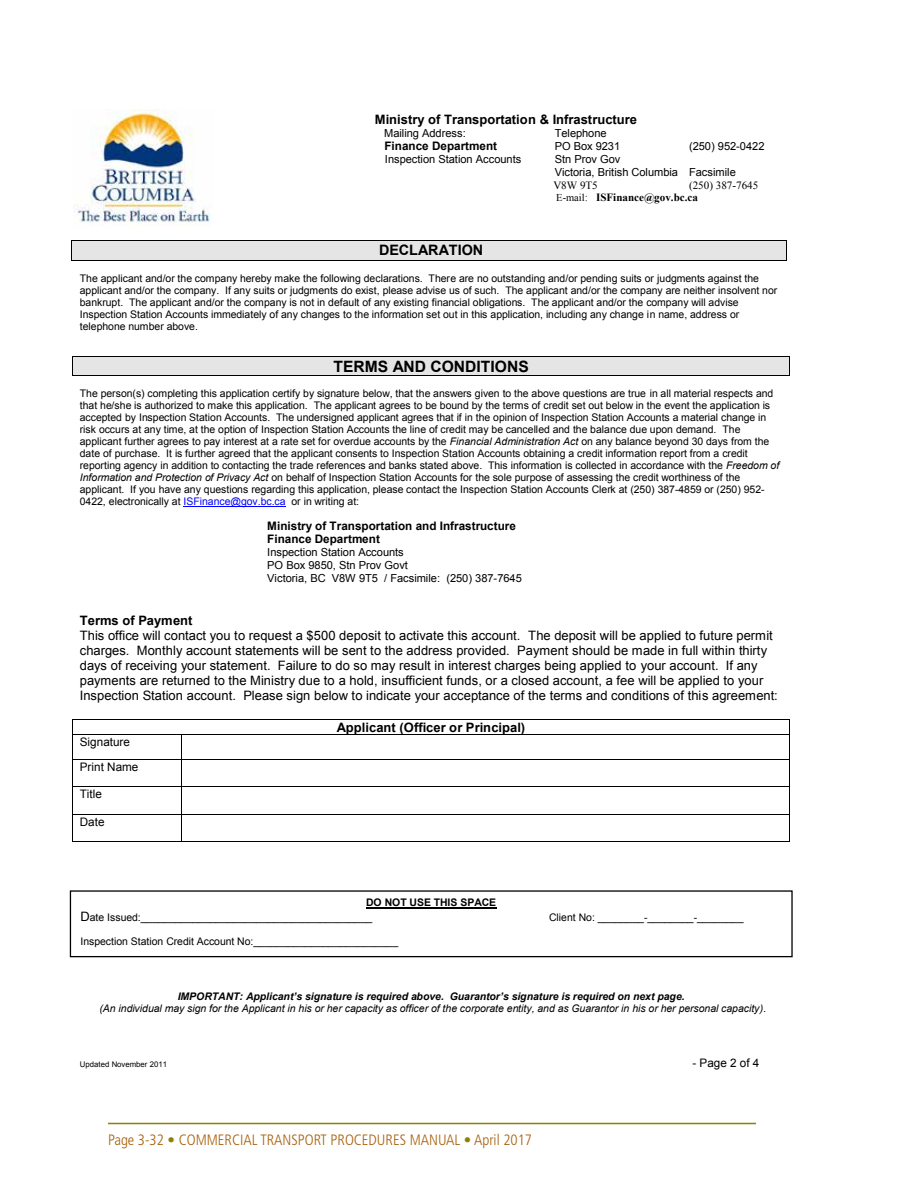
<style>
.page{position:relative;width:918px;height:1188px;background:#fff}
.page>*{position:absolute;margin:0;border:0;box-sizing:border-box;transform-origin:0 0}
.t1{font:700 15.6px "Arial";color:#000}
.t2{font:300 condensed 15px "Frutiger";color:#a7600c}
.t3{font:700 14.4px "Arial";color:#000}
.t4{font:12.9px/15px "Arial";color:#000}
.t5{font:700 12.9px "Arial";color:#000}
.t6{font:700 11.7px/12.9px "Arial";color:#000}
.t7{font:11.7px/24.5px "Arial";letter-spacing:.005em;color:#000}
.t8{font:11.1px/13px "Arial";letter-spacing:-.005em;color:#000}
.t9{font:700 11.1px/12.8px "Times New Roman";letter-spacing:-.005em;color:#000}
.t10{font:11.1px "Times New Roman";color:#000}
.t11{font:10.5px/12px "Arial";letter-spacing:-.005em;color:#000}
.t12{font:italic 10.5px/12px "Arial";letter-spacing:-.005em;color:#000;text-align:center}
.t13{font:7.8px "Arial";letter-spacing:.005em;color:#000}
.s1{font-weight:400}
.s2{font-weight:400;font-size:10.5px}
.s3{font-style:italic}
.s4{color:#00f}
.s5{font-weight:700}
.s6{font-size:12.9px}
.s7{color:#8f8100}
</style>
<div class="page">
<hr style="left:108px;top:1123px;width:648px;height:1px;background:#8f8100">
<div style="left:72px;top:241px;width:714px;height:19px;background:#e5e5e5"></div>
<hr style="left:72px;top:240px;width:714px;height:1px;background:#000">
<hr style="left:72px;top:260px;width:714px;height:1px;background:#000">
<svg style="left:71px;top:240px;width:1px;height:21px"></svg>
<svg style="left:786px;top:240px;width:1px;height:21px"></svg>
<div style="left:80px;top:357px;width:703px;height:18px;background:#e5e5e5"></div>
<hr style="left:73px;top:357px;width:716px;height:1px;background:#000">
<svg style="left:72px;top:357px;width:1px;height:19px"></svg>
<hr style="left:73px;top:375px;width:716px;height:1px;background:#000">
<svg style="left:789px;top:357px;width:1px;height:19px"></svg>
<hr style="left:184px;top:506px;width:102px;height:1px;background:#00f">
<hr style="left:73px;top:719px;width:716px;height:1px;background:#000">
<hr style="left:73px;top:735px;width:108px;height:1px;background:#000">
<hr style="left:182px;top:735px;width:607px;height:1px;background:#000">
<hr style="left:73px;top:759px;width:108px;height:1px;background:#000">
<hr style="left:182px;top:759px;width:607px;height:1px;background:#000">
<hr style="left:73px;top:786px;width:108px;height:1px;background:#000">
<hr style="left:182px;top:786px;width:607px;height:1px;background:#000">
<hr style="left:73px;top:814px;width:108px;height:1px;background:#000">
<hr style="left:182px;top:814px;width:607px;height:1px;background:#000">
<svg style="left:72px;top:719px;width:1px;height:123px"></svg>
<hr style="left:73px;top:842px;width:108px;height:1px;background:#000">
<svg style="left:181px;top:735px;width:1px;height:107px"></svg>
<hr style="left:182px;top:842px;width:607px;height:1px;background:#000">
<svg style="left:789px;top:719px;width:1px;height:123px"></svg>
<div style="left:70px;top:890px;width:723px;height:67px;border:1px solid #000"></div>
<hr style="left:366px;top:907px;width:130px;height:1px;background:#000">
<img style="left:73px;top:109px;width:138px;height:117px">
<p class="t5" style="left:375px;top:111px;width:264px">Ministry of Transportation &amp; Infrastructure</p>
<p class="t8" style="left:384px;top:127px;width:83px">Mailing Address:</p>
<p class="t8" style="left:555px;top:127px;width:54px">Telephone</p>
<p class="t6" style="left:384px;top:140px;width:114px">Finance Department</p>
<p class="t8" style="left:555px;top:140px;width:67px">PO Box 9231</p>
<p class="t8" style="left:689px;top:140px;width:77px">(250) 952-0422</p>
<p class="t8" style="left:385px;top:153px;width:138px">Inspection Station Accounts</p>
<p class="t8" style="left:555px;top:153px;width:183px">Stn Prov Gov<br>Victoria, British Columbia Facsimile</p>
<p class="t10" style="left:553px;top:177px;width:46px">V8W 9T5</p>
<p class="t9" style="left:556px;top:178px;width:204px;text-indent:133px"><span class="s1">(250) 387-7645<br></span><span class="s2">E-mail</span><span class="s1">:</span> ISFinance@gov.bc.ca</p>
<h3 class="t3" style="left:379px;top:241px;width:106px">DECLARATION</h3>
<p class="t11" style="left:80px;top:273px;width:699px">The applicant and/or the company hereby make the following declarations. There are no outstanding and/or pending suits or judgments against the applicant and/or the company. If any suits or judgments do exist, please advise us of such. The applicant and/or the company are neither insolvent nor bankrupt. The applicant and/or the company is not in default of any existing financial obligations. The applicant and/or the company will advise Inspection Station Accounts immediately of any changes to the information set out in this application, including any change in name, address or telephone number above.</p>
<h1 class="t1" style="left:334px;top:356px;width:197px">TERMS AND CONDITIONS</h1>
<p class="t11" style="left:80px;top:388px;width:701px">The person(s) completing this application certify by signature below, that the answers given to the above questions are true in all material respects and that he/she is authorized to make this application. The applicant agrees to be bound by the terms of credit set out below in the event the application is accepted by Inspection Station Accounts. The undersigned applicant agrees that if in the opinion of Inspection Station Accounts a material change in risk occurs at any time, at the option of Inspection Station Accounts the line of credit may be cancelled and the balance due upon demand. The applicant further agrees to pay interest at a rate set for overdue accounts by the <span class="s3">Financial Administration Act</span> on any balance beyond 30 days from the date of purchase. It is further agreed that the applicant consents to Inspection Station Accounts obtaining a credit information report from a credit reporting agency in addition to contacting the trade references and banks stated above. This information is collected in accordance with the <span class="s3">Freedom of Information and Protection of Privacy Act</span> on behalf of Inspection Station Accounts for the sole purpose of assessing the credit worthiness of the applicant. If you have any questions regarding this application, please contact the Inspection Station Accounts Clerk at (250) 387-4859 or (250) 952- 0422, electronically at <span class="s4">ISFinance@gov.bc.ca</span> or in writing at:</p>
<p class="t6" style="left:267px;top:520px;width:250px">Ministry of Transportation and Infrastructure<br>Finance Department</p>
<p class="t8" style="left:267px;top:546px;width:256px">Inspection Station Accounts<br>PO Box 9850, Stn Prov Govt<br>Victoria, BC V8W 9T5 / Facsimile: (250) 387-7645</p>
<p class="t5" style="left:80px;top:611px;width:114px">Terms of Payment</p>
<p class="t4" style="left:80px;top:628px;width:700px">This office will contact you to request a $500 deposit to activate this account. The deposit will be applied to future permit charges. Monthly account statements will be sent to the address provided. Payment should be made in full within thirty days of receiving your statement. Failure to do so may result in interest charges being applied to your account. If any payments are returned to the Ministry due to a hold, insufficient funds, or a closed account, a fee will be applied to your Inspection Station account. Please sign below to indicate your acceptance of the terms and conditions of this agreement:</p>
<p class="t5" style="left:337px;top:718px;width:190px">Applicant (Officer or Principal)</p>
<p class="t7" style="left:80px;top:730px;width:60px">Signature<br>Print Name</p>
<p class="t7" style="left:80px;top:781px;width:24px">Title</p>
<p class="t7" style="left:80px;top:810px;width:26px">Date</p>
<p class="t11" style="left:80px;top:895px;width:417px;line-height:14.7px;text-indent:286px"><span class="s5">DO NOT USE THIS SPACE<br></span><span class="s6">D</span>ate Issued:________________________________________</p>
<p class="t11" style="left:80px;top:935px;width:319px">Inspection Station Credit Account No:_________________________</p>
<p class="t11" style="left:549px;top:911px;width:196px">Client No: ________-________-________</p>
<p class="t12" style="left:99px;top:991px;width:668px"><span class="s5">IMPORTANT:</span> <span class="s5">Applicant’s signature is required above. Guarantor’s signature is required on next page.<br></span>(An individual may sign for the Applicant in his or her capacity as officer of the corporate entity, and as Guarantor in his or her personal capacity).</p>
<p class="t13" style="left:80px;top:1059px;width:89px">Updated November 2011</p>
<p class="t7" style="left:692px;top:1051px;width:69px">- Page 2 of 4</p>
<h2 class="t2" style="left:108px;top:1132px;width:426px">Page 3-32 <span class="s7">•</span> COMMERCIAL TRANSPORT PROCEDURES MANUAL <span class="s7">•</span> April 2017</h2>
</div>
